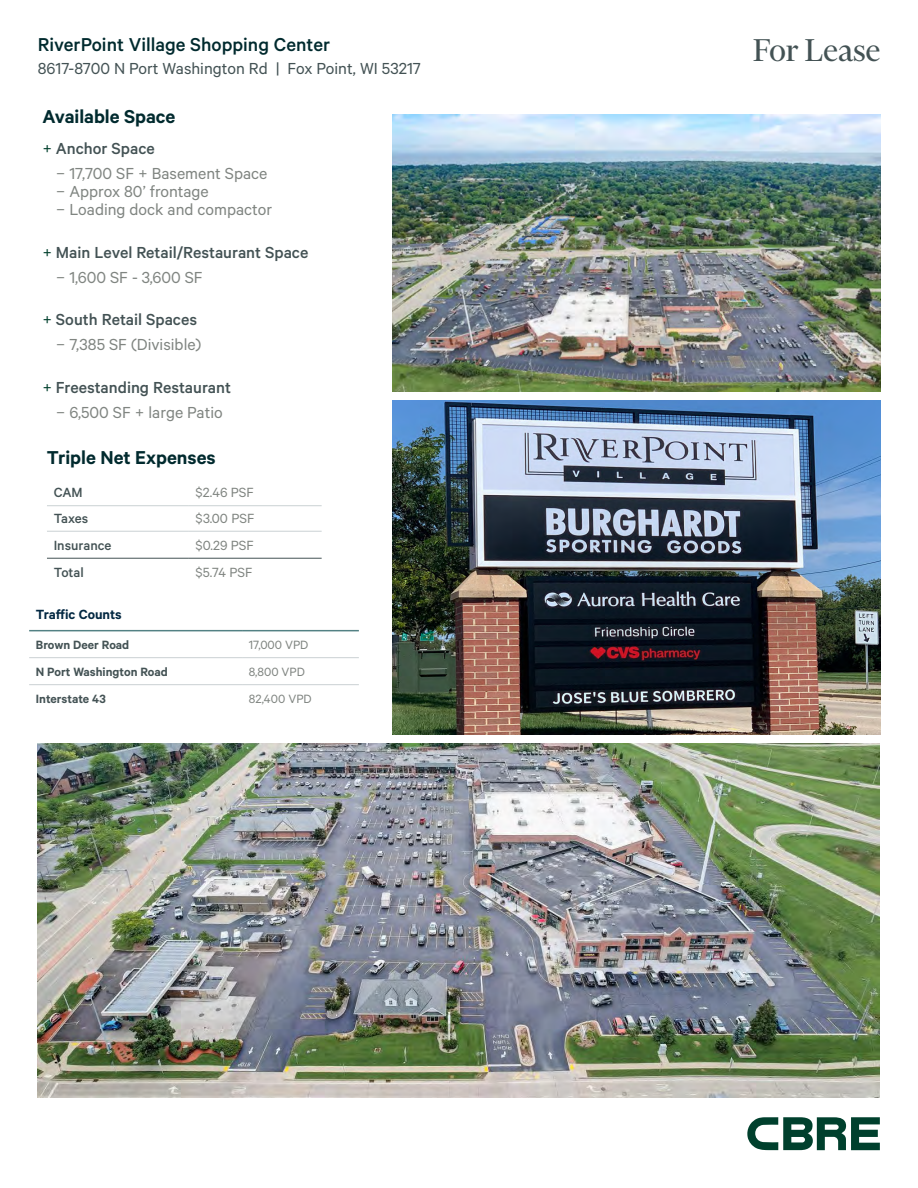
<style>
.page{position:relative;width:918px;height:1188px;background:#fff}
.page>*{position:absolute;margin:0;border:0;box-sizing:border-box;transform-origin:0 0}
.t1{font:36px "Financier Display";color:#435254}
.t2{font:500 21px "Calibre";color:#002a2e}
.t3{font:600 21px "Calibre";color:#002a2e}
.t4{font:18px/24.8px "Calibre";color:#808581}
.t5{font:500 18px/24.8px "Calibre";color:#435254}
.t6{font:18px "Calibre";color:#435254}
.t7{font:15px "Calibre";color:#808581}
.t8{font:500 15px "Calibre";color:#435254}
.t9{font:600 15px "Calibre";color:#032842}
.t10{font:600 13.5px "Calibre";color:#435254}
.t11{font:13.5px "Calibre";color:#808581}
.s1{color:#00402d}
.s2{font-weight:500;color:#435254}
.s3{font-weight:400;color:#00402d}
.s4{font-weight:400;color:#808581}
</style>
<div class="page">
<img style="left:393px;top:114px;width:487px;height:277px">
<hr style="left:47px;top:505px;width:142px;height:1px;background:#cad1d3">
<hr style="left:189px;top:505px;width:133px;height:1px;background:#cad1d3">
<hr style="left:47px;top:531px;width:142px;height:1px;background:#cad1d3">
<hr style="left:189px;top:531px;width:133px;height:1px;background:#cad1d3">
<hr style="left:47px;top:558px;width:142px;height:1px;background:#435254">
<hr style="left:189px;top:558px;width:133px;height:1px;background:#435254">
<svg style="left:747px;top:1117px;width:133px;height:33px"></svg>
<img style="left:393px;top:401px;width:487px;height:333px">
<img style="left:38px;top:743px;width:842px;height:354px">
<hr style="left:29px;top:657px;width:213px;height:1px;background:#cad1d3">
<hr style="left:242px;top:657px;width:117px;height:1px;background:#cad1d3">
<hr style="left:29px;top:684px;width:213px;height:1px;background:#cad1d3">
<hr style="left:242px;top:684px;width:117px;height:1px;background:#cad1d3">
<hr style="left:29px;top:630px;width:213px;height:1px;background:#538184">
<hr style="left:242px;top:630px;width:117px;height:1px;background:#538184">
<p class="t2" style="left:38px;top:33px;width:294px">RiverPoint Village Shopping Center</p>
<p class="t6" style="left:38px;top:58px;width:385px">8617-8700 N Port Washington Rd | Fox Point, WI 53217</p>
<p class="t3" style="left:42px;top:104px;width:135px">Available Space</p>
<p class="t4" style="left:56px;top:136px;width:213px;text-indent:-14px"><span class="s1">+</span> <span class="s2">Anchor Space<br></span>− 17,700 SF + Basement Space</p>
<p class="t4" style="left:56px;top:182px;width:218px;line-height:18px">− Approx 80’ frontage<br>− Loading dock and compactor</p>
<p class="t5" style="left:56px;top:239px;width:254px;text-indent:-14px"><span class="s3">+</span> Main Level Retail/Restaurant Space <span class="s4">− 1,600 SF - 3,600 SF</span></p>
<p class="t4" style="left:42px;top:307px;width:160px;text-align:right"><span class="s1">+</span> <span class="s2">South Retail Spaces </span>− 7,385 SF (Divisible)</p>
<p class="t5" style="left:42px;top:374px;width:190px;text-align:center"><span class="s3">+</span> Freestanding Restaurant <span class="s4">− 6,500 SF + large Patio</span></p>
<p class="t3" style="left:47px;top:445px;width:170px">Triple Net Expenses</p>
<p class="t8" style="left:54px;top:484px;width:31px">CAM</p>
<p class="t7" style="left:196px;top:484px;width:60px">$2.46 PSF</p>
<p class="t8" style="left:54px;top:510px;width:36px">Taxes</p>
<p class="t7" style="left:196px;top:510px;width:60px">$3.00 PSF</p>
<p class="t8" style="left:54px;top:536px;width:59px">Insurance</p>
<p class="t7" style="left:196px;top:536px;width:60px">$0.29 PSF</p>
<p class="t8" style="left:54px;top:563px;width:31px">Total</p>
<p class="t7" style="left:196px;top:563px;width:58px">$5.74 PSF</p>
<p class="t9" style="left:36px;top:606px;width:87px">Traffic Counts</p>
<p class="t10" style="left:36px;top:636px;width:95px">Brown Deer Road</p>
<p class="t11" style="left:249px;top:636px;width:61px">17,000 VPD</p>
<p class="t10" style="left:36px;top:663px;width:134px">N Port Washington Road</p>
<p class="t11" style="left:249px;top:663px;width:58px">8,800 VPD</p>
<p class="t10" style="left:36px;top:690px;width:71px">Interstate 43</p>
<p class="t11" style="left:249px;top:690px;width:64px">82,400 VPD</p>
<h1 class="t1" style="left:753px;top:32px;width:129px">For Lease</h1>
</div>
